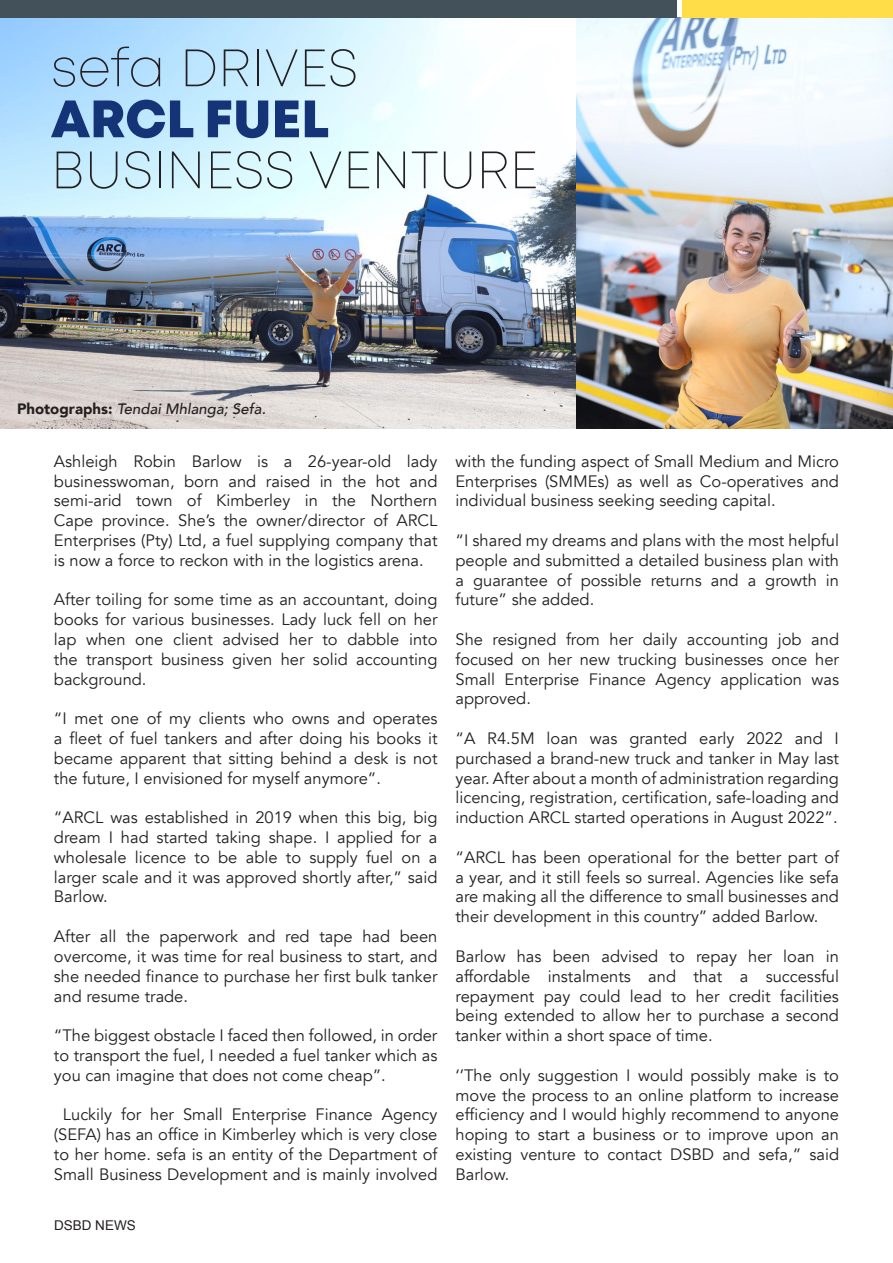
<style>
.page{position:relative;width:893px;height:1263px;background:#fff}
.page>*{position:absolute;margin:0;border:0;box-sizing:border-box;transform-origin:0 0}
.t1{font:52.5px "Mont Extra Light DEMO";color:#231f20}
.t2{font:52.5px "Mont Heavy DEMO";color:#153477}
.t3{font:16.5px/19.8px "Avenir";color:#231f20;text-align:justify}
.t4{font:italic 500 15px "Avenir";color:#231f20}
.t5{font:13.5px "Arial";color:#231f20}
.s1{font-weight:900;font-style:normal}
</style>
<div class="page">
<img style="left:0;top:17px;width:892px;height:412px">
<div style="left:683px;top:0;width:210px;height:17px;background:#ffdd48"></div>
<div style="left:0;top:0;width:676px;height:17px;background:#43515a"></div>
<p class="t1" style="left:51px;top:38px;width:309px">sefa DRIVES</p>
<p class="t2" style="left:51px;top:89px;width:280px">ARCL FUEL</p>
<p class="t1" style="left:51px;top:140px;width:489px">BUSINESS VENTURE</p>
<p class="t4" style="left:17px;top:400px;width:250px"><span class="s1">Photographs:</span> Tendai Mhlanga; Sefa.</p>
<p class="t3" style="left:54px;top:451px;width:385px">Ashleigh Robin Barlow is a 26-year-old lady businesswoman, born and raised in the hot and semi-arid town of Kimberley in the Northern Cape province. She’s the owner/director of ARCL Enterprises (Pty) Ltd, a fuel supplying company that is now a force to reckon with in the logistics arena.</p>
<p class="t3" style="left:54px;top:590px;width:385px">After toiling for some time as an accountant, doing books for various businesses. Lady luck fell on her lap when one client advised her to dabble into the transport business given her solid accounting background.</p>
<p class="t3" style="left:54px;top:709px;width:385px">“I met one of my clients who owns and operates a fleet of fuel tankers and after doing his books it became apparent that sitting behind a desk is not the future, I envisioned for myself anymore”.</p>
<p class="t3" style="left:54px;top:808px;width:385px">“ARCL was established in 2019 when this big, big dream I had started taking shape. I applied for a wholesale licence to be able to supply fuel on a larger scale and it was approved shortly after,” said Barlow.</p>
<p class="t3" style="left:54px;top:927px;width:385px">After all the paperwork and red tape had been overcome, it was time for real business to start, and she needed finance to purchase her first bulk tanker and resume trade.</p>
<p class="t3" style="left:54px;top:1026px;width:385px">“The biggest obstacle I faced then followed, in order to transport the fuel, I needed a fuel tanker which as you can imagine that does not come cheap”.</p>
<p class="t3" style="left:54px;top:1105px;width:385px;text-align:center">Luckily for her Small Enterprise Finance Agency (SEFA) has an office in Kimberley which is very close to her home. sefa is an entity of the Department of Small Business Development and is mainly involved</p>
<p class="t5" style="left:54px;top:1216px;width:83px">DSBD NEWS</p>
<p class="t3" style="left:455px;top:451px;width:385px">with the funding aspect of Small Medium and Micro Enterprises (SMMEs) as well as Co-operatives and individual business seeking seeding capital.</p>
<p class="t3" style="left:455px;top:531px;width:385px">“I shared my dreams and plans with the most helpful people and submitted a detailed business plan with a guarantee of possible returns and a growth in future” she added.</p>
<p class="t3" style="left:455px;top:630px;width:385px">She resigned from her daily accounting job and focused on her new trucking businesses once her Small Enterprise Finance Agency application was approved.</p>
<p class="t3" style="left:455px;top:729px;width:385px">“A R4.5M loan was granted early 2022 and I purchased a brand-new truck and tanker in May last year. After about a month of administration regarding licencing, registration, certification, safe-loading and induction ARCL started operations in August 2022”.</p>
<p class="t3" style="left:455px;top:847px;width:385px">“ARCL has been operational for the better part of a year, and it still feels so surreal. Agencies like sefa are making all the difference to small businesses and their development in this country” added Barlow.</p>
<p class="t3" style="left:455px;top:946px;width:385px">Barlow has been advised to repay her loan in affordable instalments and that a successful repayment pay could lead to her credit facilities being extended to allow her to purchase a second tanker within a short space of time.</p>
<p class="t3" style="left:455px;top:1065px;width:385px">‘’The only suggestion I would possibly make is to move the process to an online platform to increase efficiency and I would highly recommend to anyone hoping to start a business or to improve upon an existing venture to contact DSBD and sefa,” said Barlow.</p>
</div>
